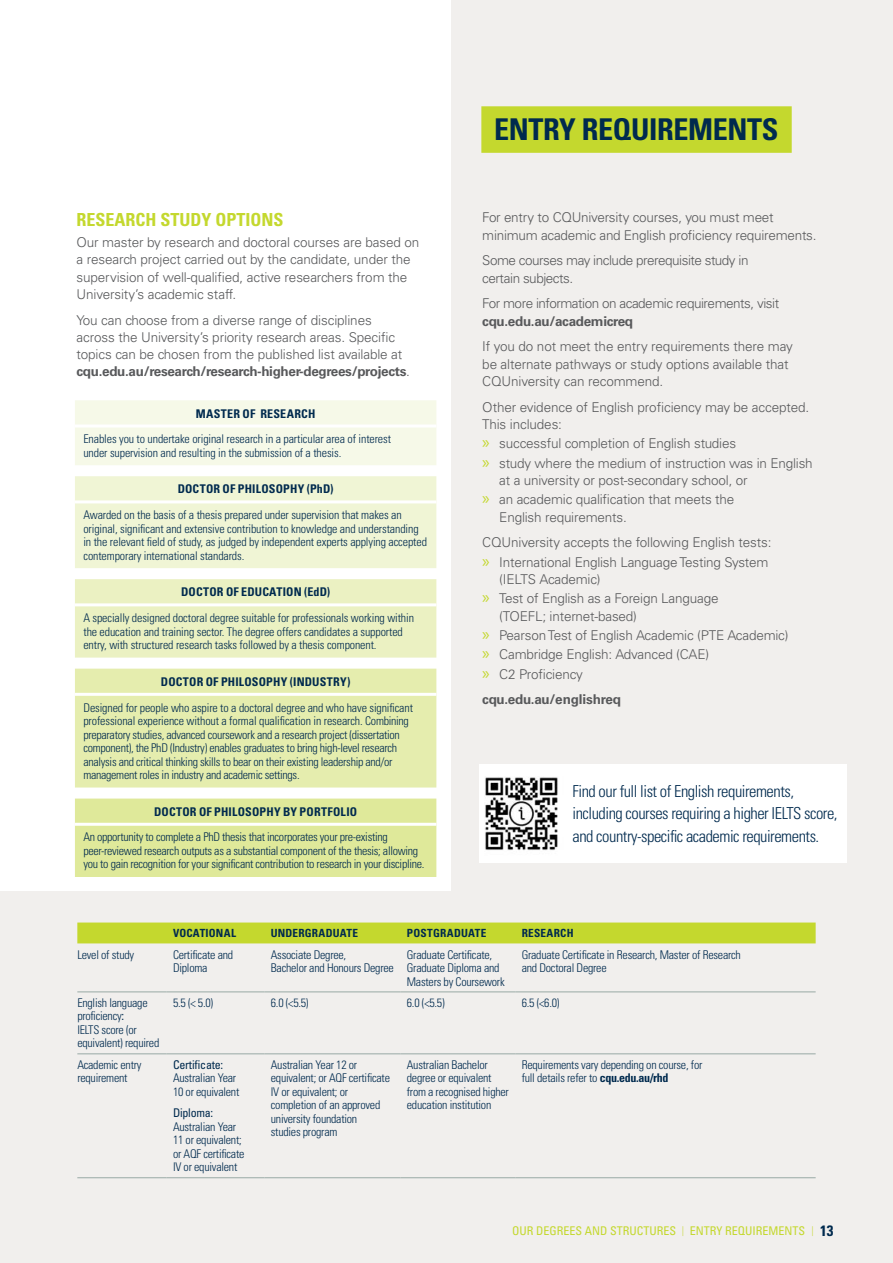
<style>
.page{position:relative;width:893px;height:1263px;background:#fff}
.page>*{position:absolute;margin:0;border:0;box-sizing:border-box;transform-origin:0 0}
.t1{font:700 condensed 30px "Univers LT Std";letter-spacing:-.01em;color:#002a4e}
.t2{font:700 condensed 18px "Univers LT Std";color:#c4d82e}
.t3{font:300 condensed 16.5px/22.5px "Univers LT Std";letter-spacing:-.03em;color:#002a4e}
.t4{font:300 13.5px/17.2px "Univers LT Std";letter-spacing:-.015em;color:#58595b}
.t5{font:300 13.5px/17.2px "Univers LT Std";letter-spacing:-.035em;color:#58595b}
.t6{font:700 13.5px "Univers LT Std";letter-spacing:-.025em;color:#58595b}
.t7{font:300 condensed 12px/13.5px "Univers LT Std";letter-spacing:-.02em;color:#002a4e}
.t8{font:700 condensed 12px "Univers LT Std";letter-spacing:.015em;color:#002a4e}
.t9{font:condensed 12px "Univers LT Std";color:#c4d82e}
.t10{font:condensed 12px "Univers LT Std";letter-spacing:-.02em;color:#002a4e}
.t11{font:700 condensed 11.25px "Univers LT Std";letter-spacing:.015em;color:#002a4e}
.s1{font-weight:700}
.s2{font-family:"Myriad Pro";font-weight:400;font-size:18px;color:#c4d82e}
.s3{font-weight:400}
.s4{font-weight:100;font-stretch:ultra-condensed;font-size:13.5px}
.s5{font-weight:700;font-size:15px;color:#002a4e}
</style>
<div class="page">
<div style="left:452px;top:0;width:441px;height:1197px;background:#f1efed"></div>
<div style="left:0;top:891px;width:893px;height:372px;background:#f1efed"></div>
<div style="left:481px;top:106px;width:311px;height:47px;background:#c4d82e"></div>
<div style="left:75px;top:400px;width:361px;height:65px;background:#f6f9e8"></div>
<hr style="left:75px;top:424px;width:361px;height:3px;background:#fff">
<div style="left:75px;top:476px;width:361px;height:92px;background:#f0f5d5"></div>
<hr style="left:75px;top:500px;width:361px;height:3px;background:#fff">
<div style="left:75px;top:579px;width:361px;height:79px;background:#ebf1c2"></div>
<hr style="left:75px;top:603px;width:361px;height:3px;background:#fff">
<div style="left:75px;top:669px;width:361px;height:118px;background:#e5edae"></div>
<hr style="left:75px;top:693px;width:361px;height:3px;background:#fff">
<div style="left:479px;top:764px;width:367px;height:99px;background:#fff"></div>
<img style="left:485px;top:777px;width:73px;height:74px">
<div style="left:77px;top:922px;width:739px;height:21px;background:#c4d82e"></div>
<hr style="left:77px;top:992px;width:90px;height:1px;background:#98a9a5">
<hr style="left:167px;top:992px;width:97px;height:1px;background:#98a9a5">
<hr style="left:264px;top:992px;width:136px;height:1px;background:#98a9a5">
<hr style="left:400px;top:992px;width:115px;height:1px;background:#98a9a5">
<hr style="left:515px;top:992px;width:301px;height:1px;background:#98a9a5">
<hr style="left:77px;top:1053px;width:90px;height:1px;background:#98a9a5">
<hr style="left:77px;top:1177px;width:90px;height:1px;background:#98a9a5">
<hr style="left:167px;top:1053px;width:97px;height:1px;background:#98a9a5">
<hr style="left:264px;top:1053px;width:136px;height:1px;background:#98a9a5">
<hr style="left:400px;top:1053px;width:115px;height:1px;background:#98a9a5">
<hr style="left:264px;top:1177px;width:136px;height:1px;background:#98a9a5">
<hr style="left:400px;top:1177px;width:115px;height:1px;background:#98a9a5">
<hr style="left:515px;top:1053px;width:301px;height:1px;background:#98a9a5">
<hr style="left:167px;top:1177px;width:97px;height:1px;background:#98a9a5">
<hr style="left:515px;top:1177px;width:301px;height:1px;background:#98a9a5">
<div style="left:75px;top:798px;width:361px;height:79px;background:#dfe99a"></div>
<hr style="left:75px;top:823px;width:361px;height:3px;background:#fff">
<h2 class="t2" style="left:77px;top:208px;width:209px">RESEARCH STUDY OPTIONS</h2>
<p class="t4" style="left:77px;top:234px;width:344px">Our master by research and doctoral courses are based on a research project carried out by the candidate, under the supervision of well‑qualified, active researchers from the University’s academic staff.</p>
<p class="t4" style="left:77px;top:311px;width:335px">You can choose from a diverse range of disciplines across the University’s priority research areas. Specific topics can be chosen from the published list available at <span class="s1">cqu.edu.au/research/research‑higher‑degrees/projects</span>.</p>
<p class="t8" style="left:196px;top:406px;width:121px">MASTER OF RESEARCH</p>
<p class="t7" style="left:83px;top:432px;width:309px">Enables you to undertake original research in a particular area of interest under supervision and resulting in the submission of a thesis.</p>
<p class="t8" style="left:178px;top:482px;width:157px">DOCTOR OF PHILOSOPHY (PhD)</p>
<p class="t7" style="left:83px;top:508px;width:345px">Awarded on the basis of a thesis prepared under supervision that makes an original, significant and extensive contribution to knowledge and understanding in the relevant field of study, as judged by independent experts applying accepted contemporary international standards.</p>
<p class="t8" style="left:181px;top:585px;width:151px">DOCTOR OF EDUCATION (EdD)</p>
<p class="t7" style="left:83px;top:611px;width:332px">A specially designed doctoral degree suitable for professionals working within the education and training sector. The degree offers candidates a supported entry, with structured research tasks followed by a thesis component.</p>
<p class="t8" style="left:161px;top:674px;width:191px">DOCTOR OF PHILOSOPHY (INDUSTRY)</p>
<p class="t7" style="left:83px;top:700px;width:331px">Designed for people who aspire to a doctoral degree and who have significant professional experience without a formal qualification in research. Combining preparatory studies, advanced coursework and a research project (dissertation component), the PhD (Industry) enables graduates to bring high‑level research analysis and critical thinking skills to bear on their existing leadership and/or management roles in industry and academic settings.</p>
<p class="t8" style="left:154px;top:804px;width:204px">DOCTOR OF PHILOSOPHY BY PORTFOLIO</p>
<p class="t7" style="left:83px;top:830px;width:343px">An opportunity to complete a PhD thesis that incorporates your pre-existing peer‑reviewed research outputs as a substantial component of the thesis; allowing you to gain recognition for your significant contribution to research in your discipline.</p>
<h1 class="t1" style="left:494px;top:111px;width:286px">ENTRY REQUIREMENTS</h1>
<p class="t4" style="left:482px;top:209px;width:336px">For entry to CQUniversity courses, you must meet minimum academic and English proficiency requirements.</p>
<p class="t5" style="left:482px;top:252px;width:268px">Some courses may include prerequisite study in certain subjects.</p>
<p class="t5" style="left:482px;top:295px;width:298px">For more information on academic requirements, visit</p>
<p class="t6" style="left:482px;top:313px;width:152px">cqu.edu.au/academicreq</p>
<p class="t4" style="left:482px;top:338px;width:312px">If you do not meet the entry requirements there may be alternate pathways or study options available that<br>CQUniversity can recommend.</p>
<p class="t4" style="left:482px;top:398px;width:329px">Other evidence of English proficiency may be accepted.<br>This includes:</p>
<p class="t4" style="left:482px;top:434px;width:332px;line-height:19.4px"><span class="s2">»</span> successful completion of English studies<br><span class="s2">»</span> study where the medium of instruction was in English</p>
<p class="t4" style="left:482px;top:470px;width:267px;line-height:19.4px;text-indent:17px">at a university or post‑secondary school, or <span class="s2">»</span> an academic qualification that meets the</p>
<p class="t4" style="left:482px;top:504px;width:291px;line-height:25.8px;text-indent:17px">English requirements.<br>CQUniversity accepts the following English tests:</p>
<p class="t4" style="left:499px;top:553px;width:271px;text-indent:-17px"><span class="s2">»</span> International English Language Testing System (IELTS Academic)</p>
<p class="t4" style="left:499px;top:590px;width:221px;text-indent:-17px"><span class="s2">»</span> Test of English as a Foreign Language (TOEFL; internet‑based)</p>
<p class="t4" style="left:482px;top:625px;width:308px;line-height:19.4px"><span class="s2">»</span> Pearson Test of English Academic (PTE Academic) <span class="s2">»</span> Cambridge English: Advanced (CAE)<br><span class="s2">»</span> C2 Proficiency</p>
<p class="t6" style="left:482px;top:692px;width:140px">cqu.edu.au/englishreq</p>
<h3 class="t3" style="left:572px;top:780px;width:267px">Find our full list of English requirements, including courses requiring a higher IELTS score, and country‑specific academic requirements.</h3>
<p class="t11" style="left:173px;top:926px;width:65px">VOCATIONAL</p>
<p class="t11" style="left:271px;top:926px;width:89px">UNDERGRADUATE</p>
<p class="t11" style="left:407px;top:926px;width:81px">POSTGRADUATE</p>
<p class="t11" style="left:522px;top:926px;width:53px">RESEARCH</p>
<p class="t7" style="left:77px;top:947px;width:58px">Level of study</p>
<p class="t7" style="left:173px;top:947px;width:62px">Certificate and<br>Diploma</p>
<p class="t7" style="left:271px;top:947px;width:125px">Associate Degree,<br>Bachelor and Honours Degree</p>
<p class="t7" style="left:407px;top:947px;width:99px">Graduate Certificate,<br>Graduate Diploma and<br>Masters by Coursework</p>
<p class="t7" style="left:522px;top:947px;width:221px">Graduate Certificate in Research, Master of Research and Doctoral Degree</p>
<p class="t7" style="left:77px;top:996px;width:84px">English language proficiency<span class="s3">:<br></span>IELTS score (or equivalent) required</p>
<p class="t7" style="left:173px;top:996px;width:42px">5.5 (&lt; 5.0)</p>
<p class="t7" style="left:271px;top:996px;width:39px">6.0 (&lt;5.5)</p>
<p class="t7" style="left:407px;top:996px;width:39px">6.0 (&lt;5.5)</p>
<p class="t7" style="left:522px;top:996px;width:39px">6.5 (&lt;6.0)</p>
<p class="t7" style="left:77px;top:1058px;width:66px">Academic entry requirement</p>
<p class="t10" style="left:173px;top:1057px;width:52px">Certificate:</p>
<p class="t7" style="left:271px;top:1058px;width:121px">Australian Year 12 or equivalent; or AQF certificate<br>IV or equivalent; or completion of an approved university foundation studies program</p>
<p class="t7" style="left:407px;top:1058px;width:104px">Australian Bachelor degree or equivalent from a recognised higher education institution</p>
<p class="t7" style="left:522px;top:1058px;width:182px">Requirements vary depending on course, for full details refer to <span class="s1">cqu.edu.au/rhd</span></p>
<p class="t7" style="left:173px;top:1071px;width:68px">Australian Year<br>10 or equivalent</p>
<p class="t10" style="left:173px;top:1105px;width:42px">Diploma:</p>
<p class="t7" style="left:173px;top:1120px;width:73px">Australian Year<br>11 or equivalent; or AQF certificate<br>IV or equivalent</p>
<p class="t9" style="left:512px;top:1223px;width:323px">OUR DEGREES AND STRUCTURES <span class="s4">|</span> ENTRY REQUIREMENTS <span class="s4">|</span> <span class="s5">13</span></p>
</div>
